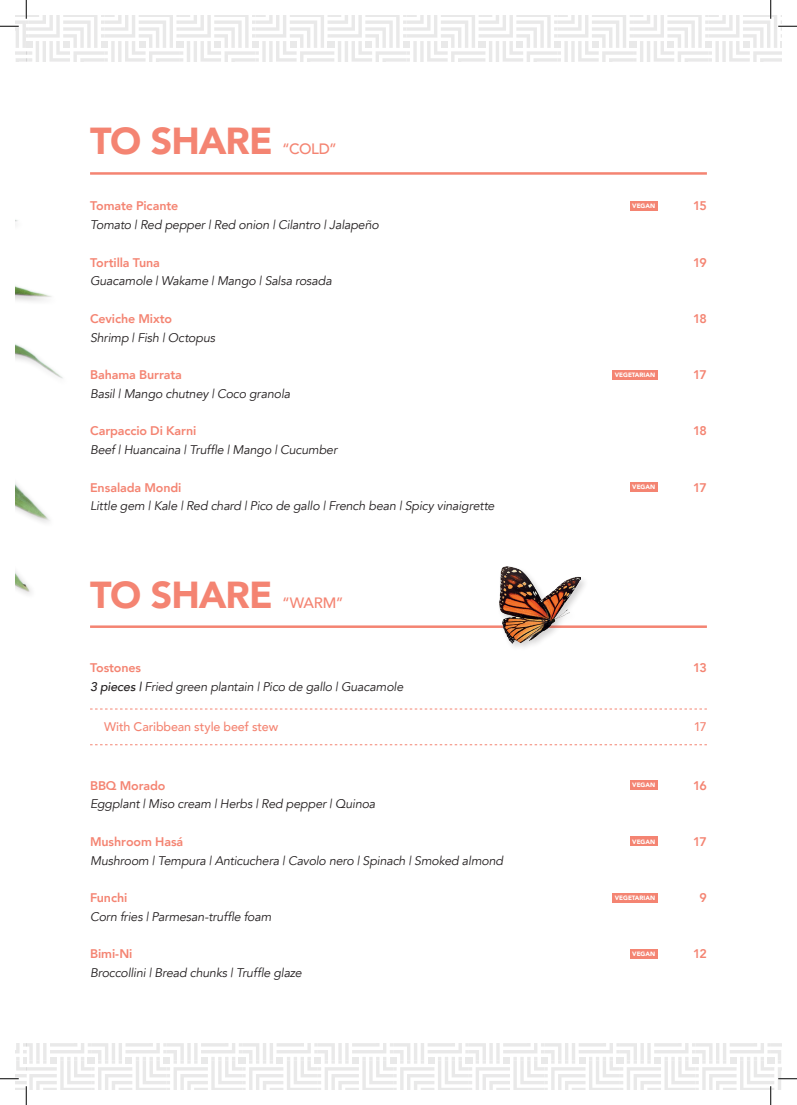
<style>
.page{position:relative;width:797px;height:1105px;background:#fff}
.page>*{position:absolute;margin:0;border:0;box-sizing:border-box;transform-origin:0 0}
.t1{font:900 37.5px "Avenir";letter-spacing:-.025em;color:#f48472}
.t2{font:500 15px "Avenir";letter-spacing:-.02em;color:#f48472}
.t3{font:italic 12.5px "Avenir";letter-spacing:-.015em;color:#231f20}
.t4{font:800 12.5px "Avenir";letter-spacing:-.01em;color:#f48472}
.t5{font:500 12.5px "Avenir";letter-spacing:-.01em;color:#f48472}
.t6{font:900 6.25px "Avenir";color:#fff}
.s1{font-weight:500}
</style>
<div class="page">
<svg style="left:90px;top:744px;width:617px;height:1px"></svg>
<svg style="left:90px;top:709px;width:617px;height:1px"></svg>
<div style="left:630px;top:201px;width:27px;height:9px;background:#f48472"></div>
<div style="left:612px;top:370px;width:45px;height:9px;background:#f48472"></div>
<div style="left:630px;top:482px;width:27px;height:9px;background:#f48472"></div>
<hr style="left:90px;top:172px;width:617px;height:3px;background:#f48472">
<hr style="left:90px;top:625px;width:617px;height:3px;background:#f48472">
<div style="left:630px;top:780px;width:27px;height:9px;background:#f48472"></div>
<div style="left:630px;top:837px;width:27px;height:9px;background:#f48472"></div>
<div style="left:612px;top:893px;width:45px;height:9px;background:#f48472"></div>
<div style="left:630px;top:949px;width:27px;height:9px;background:#f48472"></div>
<div style="left:16px;top:1043px;width:10px;height:46px;background:#f5f5f5"></div>
<div style="left:26px;top:1043px;width:755px;height:46px;background:linear-gradient(to right,#f5f5f5,#f5f5f5)"></div>
<div style="left:26px;top:16px;width:755px;height:46px;background:#f5f5f5"></div>
<img style="left:16px;top:16px;width:68px;height:578px">
<div style="left:497px;top:565px;width:92px;height:87px;background:#231f20;opacity:.2"></div>
<img style="left:499px;top:567px;width:81px;height:77px">
<svg style="left:0;top:25px;width:19px;height:2px"></svg>
<svg style="left:778px;top:25px;width:19px;height:2px"></svg>
<svg style="left:0;top:1078px;width:19px;height:1px"></svg>
<svg style="left:778px;top:1078px;width:19px;height:1px"></svg>
<svg style="left:25px;top:0;width:2px;height:19px"></svg>
<svg style="left:25px;top:1086px;width:2px;height:19px"></svg>
<svg style="left:770px;top:0;width:1px;height:19px"></svg>
<svg style="left:770px;top:1086px;width:1px;height:19px"></svg>
<h1 class="t1" style="left:90px;top:109px;width:184px">TO SHARE</h1>
<p class="t2" style="left:282px;top:136px;width:56px">“COLD”</p>
<p class="t4" style="left:90px;top:196px;width:90px">Tomate Picante</p>
<p class="t6" style="left:632px;top:200px;width:24px">VEGAN</p>
<p class="t4" style="left:693px;top:196px;width:15px">15</p>
<p class="t3" style="left:90px;top:217px;width:290px">Tomato | Red pepper | Red onion | Cilantro | Jalapeño</p>
<p class="t4" style="left:90px;top:252px;width:71px">Tortilla Tuna</p>
<p class="t4" style="left:693px;top:252px;width:15px">19</p>
<p class="t3" style="left:90px;top:273px;width:243px">Guacamole | Wakame | Mango | Salsa rosada</p>
<p class="t4" style="left:90px;top:309px;width:84px">Ceviche Mixto</p>
<p class="t4" style="left:693px;top:309px;width:15px">18</p>
<p class="t3" style="left:90px;top:330px;width:126px">Shrimp | Fish | Octopus</p>
<p class="t4" style="left:90px;top:365px;width:93px">Bahama Burrata</p>
<p class="t6" style="left:614px;top:369px;width:42px">VEGETARIAN</p>
<p class="t4" style="left:693px;top:365px;width:15px">17</p>
<p class="t3" style="left:90px;top:386px;width:202px">Basil | Mango chutney | Coco granola</p>
<p class="t4" style="left:90px;top:421px;width:108px">Carpaccio Di Karni</p>
<p class="t4" style="left:693px;top:421px;width:15px">18</p>
<p class="t3" style="left:90px;top:442px;width:249px">Beef | Huancaina | Truffle | Mango | Cucumber</p>
<p class="t4" style="left:90px;top:477px;width:93px">Ensalada Mondi</p>
<p class="t6" style="left:632px;top:482px;width:24px">VEGAN</p>
<p class="t4" style="left:693px;top:477px;width:15px">17</p>
<p class="t3" style="left:90px;top:498px;width:406px">Little gem | Kale | Red chard | Pico de gallo | French bean | Spicy vinaigrette</p>
<h1 class="t1" style="left:90px;top:562px;width:184px">TO SHARE</h1>
<p class="t2" style="left:282px;top:589px;width:63px">“WARM”</p>
<p class="t4" style="left:90px;top:658px;width:53px">Tostones</p>
<p class="t4" style="left:693px;top:658px;width:15px">13</p>
<p class="t3" style="left:90px;top:679px;width:315px"><span class="s1">3 pieces |</span> Fried green plantain | Pico de gallo | Guacamole</p>
<p class="t5" style="left:104px;top:716px;width:175px">With Caribbean style beef stew</p>
<p class="t5" style="left:694px;top:716px;width:14px">17</p>
<p class="t4" style="left:90px;top:775px;width:77px">BBQ Morado</p>
<p class="t6" style="left:632px;top:780px;width:24px">VEGAN</p>
<p class="t4" style="left:693px;top:775px;width:15px">16</p>
<p class="t3" style="left:90px;top:796px;width:287px">Eggplant | Miso cream | Herbs | Red pepper | Quinoa</p>
<p class="t4" style="left:90px;top:832px;width:95px">Mushroom Hasá</p>
<p class="t6" style="left:632px;top:836px;width:24px">VEGAN</p>
<p class="t4" style="left:693px;top:832px;width:15px">17</p>
<p class="t3" style="left:90px;top:853px;width:414px">Mushroom | Tempura | Anticuchera | Cavolo nero | Spinach | Smoked almond</p>
<p class="t4" style="left:90px;top:888px;width:39px">Funchi</p>
<p class="t6" style="left:614px;top:892px;width:42px">VEGETARIAN</p>
<p class="t4" style="left:699px;top:888px;width:9px">9</p>
<p class="t3" style="left:90px;top:909px;width:183px">Corn fries | Parmesan-truffle foam</p>
<p class="t4" style="left:90px;top:944px;width:44px">Bimi-Ni</p>
<p class="t6" style="left:632px;top:948px;width:24px">VEGAN</p>
<p class="t4" style="left:693px;top:944px;width:15px">12</p>
<p class="t3" style="left:90px;top:965px;width:213px">Broccollini | Bread chunks | Truffle glaze</p>
</div>
